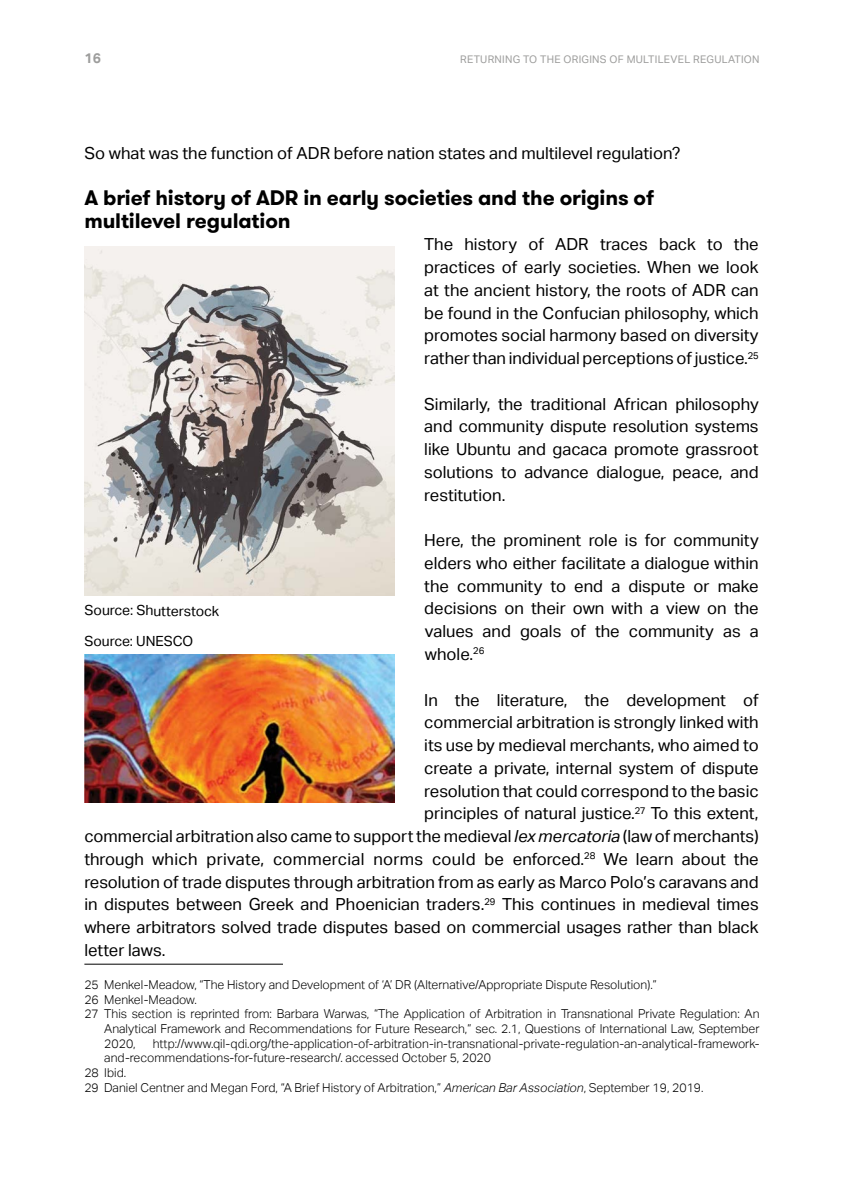
<style>
.page{position:relative;width:844px;height:1191px;background:#fff}
.page>*{position:absolute;margin:0;border:0;box-sizing:border-box;transform-origin:0 0}
.subhead_2{font:700 21px/22.8px "GT Walsheim Pro";letter-spacing:-.01em;color:#000}
.body{font:16.62px/22.8px "Aktiv Grotesk";color:#000;text-align:justify}
.body-2{font:14px "Aktiv Grotesk";color:#000}
.t1{font:700 14px "Aktiv Grotesk";color:#9d9d9c}
._4_Voetnoot{font:300 12.25px/14.7px "Aktiv Grotesk";color:#000;text-align:justify}
.t2{font:10.5px "Aktiv Grotesk";letter-spacing:.025em;color:#9d9d9c}
.s1{font-style:italic}
</style>
<div class="page">
<hr style="left:84px;top:964px;width:199px;height:1px;background:#000">
<img style="left:84px;top:246px;width:310px;height:349px">
<img style="left:84px;top:654px;width:310px;height:149px">
<p class="t1" style="left:84px;top:50px;width:18px">16</p>
<p class="t2" style="left:460px;top:53px;width:301px">RETURNING TO THE ORIGINS OF MULTILEVEL REGULATION</p>
<p class="body" style="left:84px;top:142px;width:597px">So what was the function of ADR before nation states and multilevel regulation?</p>
<p class="subhead_2" style="left:84px;top:186px;width:571px">A brief history of ADR in early societies and the origins of multilevel regulation</p>
<p class="body" style="left:424px;top:233px;width:336px">The history of ADR traces back to the practices of early societies. When we look at the ancient history, the roots of ADR can be found in the Confucian philosophy, which promotes social harmony based on diversity rather than individual perceptions of justice.<sup>25</sup></p>
<p class="body" style="left:424px;top:392px;width:336px">Similarly, the traditional African philosophy and community dispute resolution systems like Ubuntu and gacaca promote grassroot solutions to advance dialogue, peace, and restitution.</p>
<p class="body" style="left:424px;top:529px;width:336px">Here, the prominent role is for community elders who either facilitate a dialogue within the community to end a dispute or make decisions on their own with a view on the values and goals of the community as a whole.<sup>26</sup></p>
<p class="body" style="left:424px;top:688px;width:336px">In the literature, the development of</p>
<p class="body" style="left:424px;top:711px;width:336px">commercial arbitration is strongly linked with</p>
<p class="body" style="left:424px;top:734px;width:336px">its use by medieval merchants, who aimed to</p>
<p class="body" style="left:424px;top:756px;width:336px">create a private, internal system of dispute</p>
<p class="body" style="left:424px;top:779px;width:336px">resolution that could correspond to the basic</p>
<p class="body" style="left:424px;top:802px;width:336px">principles of natural justice.<sup>27</sup> To this extent,</p>
<p class="body" style="left:84px;top:825px;width:675px">commercial arbitration also came to support the medieval <span class="s1">lex mercatoria</span> (law of merchants)</p>
<p class="body" style="left:84px;top:847px;width:675px">through which private, commercial norms could be enforced.<sup>28</sup> We learn about the</p>
<p class="body" style="left:84px;top:870px;width:675px">resolution of trade disputes through arbitration from as early as Marco Polo’s caravans and</p>
<p class="body" style="left:84px;top:893px;width:675px">in disputes between Greek and Phoenician traders.<sup>29</sup> This continues in medieval times</p>
<p class="body" style="left:84px;top:916px;width:675px">where arbitrators solved trade disputes based on commercial usages rather than black</p>
<p class="body" style="left:84px;top:938px;width:83px">letter laws.</p>
<p class="_4_Voetnoot" style="left:84px;top:977px;width:573px">25 Menkel-Meadow, “The History and Development of ‘A’ DR (Alternative/Appropriate Dispute Resolution).”</p>
<p class="_4_Voetnoot" style="left:84px;top:992px;width:114px">26 Menkel-Meadow.</p>
<p class="_4_Voetnoot" style="left:104px;top:1006px;width:656px;text-indent:-20px">27 This section is reprinted from: Barbara Warwas, “The Application of Arbitration in Transnational Private Regulation: An Analytical Framework and Recommendations for Future Research,” sec. 2.1, Questions of International Law, September 2020,</p>
<p class="body-2" style="left:85px;top:602px;width:136px">Source: Shutterstock</p>
<p class="body-2" style="left:84px;top:632px;width:110px">Source: UNESCO</p>
<p class="_4_Voetnoot" style="left:104px;top:1036px;width:656px;text-indent:48px">http://www.qil-qdi.org/the-application-of-arbitration-in-transnational-private-regulation-an-analytical-framework&shy;and-recommendations-for-future-research/. accessed October 5, 2020</p>
<p class="_4_Voetnoot" style="left:84px;top:1065px;width:43px">28 Ibid.</p>
<p class="_4_Voetnoot" style="left:84px;top:1080px;width:620px">29 Daniel Centner and Megan Ford, “A Brief History of Arbitration,” <span class="s1">American Bar Association</span>, September 19, 2019.</p>
</div>
